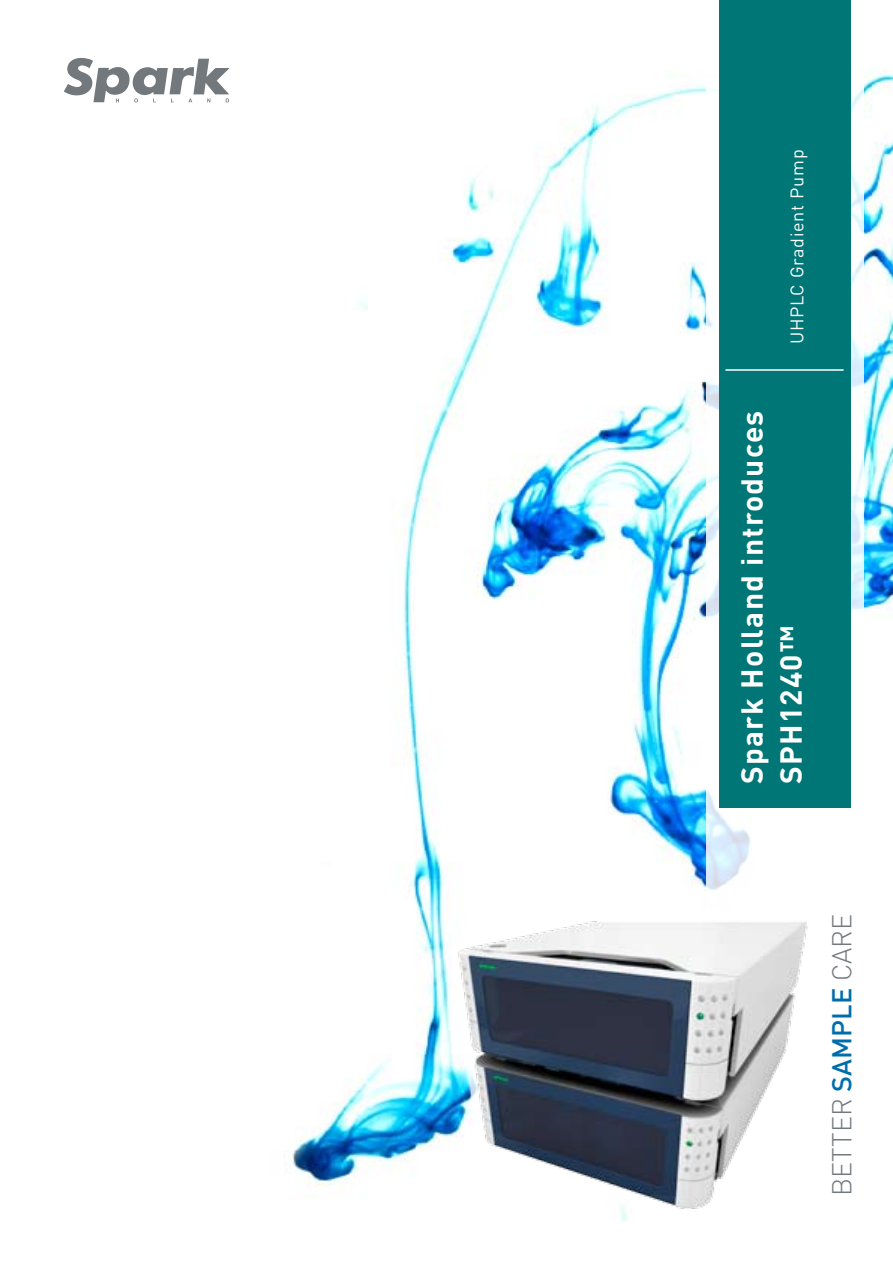
<style>
.page{position:relative;width:893px;height:1263px;background:#fff}
.page>*{position:absolute;margin:0;border:0;box-sizing:border-box;transform-origin:0 0}
.t1{font:700 30px/39px "DIN";letter-spacing:.04em;color:#fff}
.t2{font:300 27px "DIN";color:#72787c}
.t3{font:18px "DIN";letter-spacing:.04em;color:#fff}
.s1{font-weight:500;color:#006dab}
</style>
<div class="page">
<img style="left:292px;top:74px;width:601px;height:1112px">
<svg style="left:64px;top:58px;width:166px;height:44px"></svg>
<div style="left:706px;top:0;width:157px;height:1263px;background:#fff"></div>
<div style="left:719px;top:0;width:131px;height:808px;background:#007676"></div>
<hr style="left:725px;top:369px;width:119px;height:2px;background:#fff">
<img style="left:429px;top:861px;width:379px;height:360px">
<p class="t3" style="left:786px;top:344px;width:196px;rotate:-90deg">UHPLC Gradient Pump</p>
<p class="t1" style="left:731px;top:784px;width:375px;rotate:-90deg">Spark Holland introduces<br>SPH1240™</p>
<p class="t2" style="left:825px;top:1196px;width:283px;rotate:-90deg">BETTER <span class="s1">SAMPLE</span> CARE</p>
</div>
